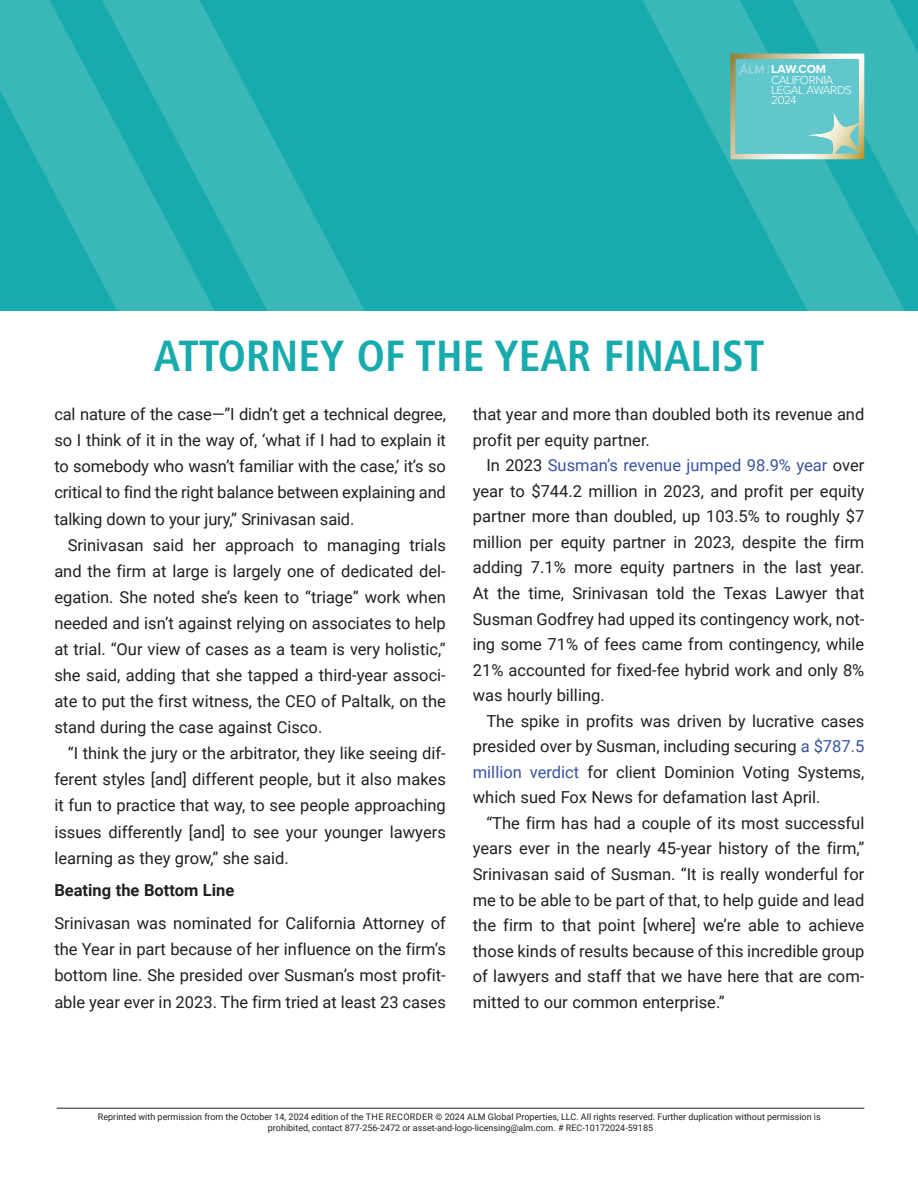
<style>
.page{position:relative;width:918px;height:1188px;background:#fff}
.page>*{position:absolute;margin:0;border:0;box-sizing:border-box;transform-origin:0 0}
.t1{font:700 condensed 43.5px "Frutiger LT Std";color:#18abad}
.t2{font:16.5px/25.5px "Roboto";color:#231f20;text-align:justify}
.t3{font:700 16.5px "Roboto";color:#231f20}
.t4{font:300 12px/10.2px "Proxima Nova";letter-spacing:-.04em;color:#fff}
.t5{font:700 12px "Proxima Nova";letter-spacing:-.01em;color:#fff}
.t6{font:9px/10.5px "Roboto";color:#231f20;text-align:center}
.s1{color:#3853a3}
</style>
<div class="page">
<hr style="left:57px;top:1108px;width:807px;height:1px;background:#231f20">
<div style="left:0;top:0;width:918px;height:310px;background:#18abad"></div>
<svg style="left:253px;top:101px;width:153px;height:210px"></svg>
<svg style="left:37px;top:0;width:216px;height:311px;fill:#3ab7b9"></svg>
<svg style="left:0;top:0;width:37px;height:311px"></svg>
<svg style="left:609px;top:0;width:309px;height:311px"></svg>
<svg style="left:730px;top:0;width:188px;height:252px"></svg>
<p class="t5" style="left:771px;top:60px;width:57px">LAW.COM</p>
<p class="t4" style="left:771px;top:74px;width:82px">CALIFORNIA<br>LEGAL AWARDS<br>2024</p>
<h1 class="t1" style="left:154px;top:331px;width:612px">ATTORNEY OF THE YEAR FINALIST</h1>
<p class="t2" style="left:54px;top:401px;width:393px;line-height:26.1px">cal nature of the case—”I didn’t get a technical degree, so I think of it in the way of, ‘what if I had to explain it to somebody who wasn’t familiar with the case,’ it’s so critical to find the right balance between explaining and talking down to your jury,” Srinivasan said.</p>
<p class="t2" style="left:54px;top:531px;width:393px;line-height:26.1px;text-indent:13px">Srinivasan said her approach to managing trials and the firm at large is largely one of dedicated del&shy;egation. She noted she’s keen to “triage” work when needed and isn’t against relying on associates to help at trial. “Our view of cases as a team is very holistic,” she said, adding that she tapped a third-year associ&shy;ate to put the first witness, the CEO of Paltalk, on the stand during the case against Cisco.</p>
<p class="t2" style="left:54px;top:740px;width:393px;line-height:26.1px;text-indent:13px">“I think the jury or the arbitrator, they like seeing dif&shy;ferent styles [and] different people, but it also makes it fun to practice that way, to see people approaching issues differently [and] to see your younger lawyers learning as they grow,” she said.</p>
<p class="t3" style="left:54px;top:879px;width:182px">Beating the Bottom Line</p>
<p class="t2" style="left:54px;top:910px;width:393px;line-height:26.1px">Srinivasan was nominated for California Attorney of the Year in part because of her influence on the firm’s bottom line. She presided over Susman’s most profit&shy;able year ever in 2023. The firm tried at least 23 cases</p>
<p class="t2" style="left:473px;top:401px;width:393px">that year and more than doubled both its revenue and profit per equity partner.</p>
<p class="t2" style="left:473px;top:452px;width:393px;text-indent:13px">In 2023 <span class="s1">Susman’s revenue jumped 98.9% year</span> over year to $744.2 million in 2023, and profit per equity partner more than doubled, up 103.5% to roughly $7 million per equity partner in 2023, despite the firm adding 7.1% more equity partners in the last year.<br>At the time, Srinivasan told the Texas Lawyer that Susman Godfrey had upped its contingency work, not&shy;ing some 71% of fees came from contingency, while 21% accounted for fixed-fee hybrid work and only 8% was hourly billing.</p>
<p class="t2" style="left:473px;top:708px;width:393px;text-indent:13px">The spike in profits was driven by lucrative cases presided over by Susman, including securing <span class="s1">a $787.5 million verdict</span> for client Dominion Voting Systems, which sued Fox News for defamation last April.</p>
<p class="t2" style="left:473px;top:810px;width:393px;text-indent:13px">“The firm has had a couple of its most successful years ever in the nearly 45-year history of the firm,” Srinivasan said of Susman. “It is really wonderful for me to be able to be part of that, to help guide and lead the firm to that point [where] we’re able to achieve those kinds of results because of this incredible group of lawyers and staff that we have here that are com&shy;mitted to our common enterprise.”</p>
<p class="t6" style="left:98px;top:1112px;width:724px">Reprinted with permission from the October 14, 2024 edition of the THE RECORDER © 2024 ALM Global Properties, LLC. All rights reserved. Further duplication without permission is prohibited, contact 877-256-2472 or asset-and-logo-licensing@alm.com. # REC-10172024-59185</p>
</div>
